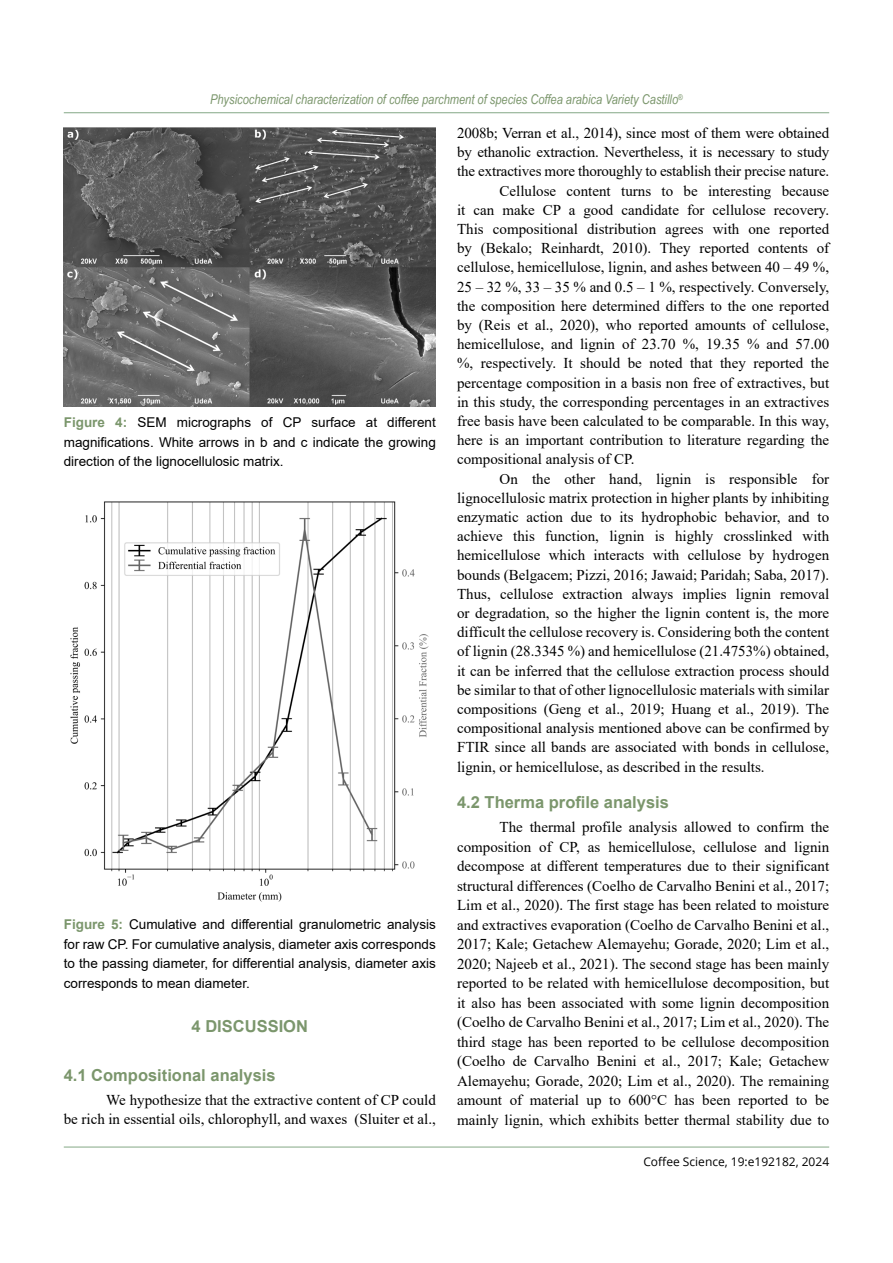
<style>
.page{position:relative;width:893px;height:1263px;background:#fff}
.page>*{position:absolute;margin:0;border:0;box-sizing:border-box;transform-origin:0 0}
.t1{font:700 16.5px "Arial";color:#7b966c}
.t2{font:15px/19.5px "Times New Roman";color:#000;text-align:right}
.t3{font:13.5px/19.5px "Arial";color:#000;text-align:justify}
.t4{font:italic 13.5px "Arial Narrow";color:#7b966c}
.t5{font:12px "Open Sans";color:#000}
.s1{font-weight:700;color:#7b966c}
</style>
<div class="page">
<hr style="left:64px;top:1147px;width:765px;height:1px;background:#84a886">
<hr style="left:64px;top:112px;width:765px;height:1px;background:#84a886">
<img style="left:64px;top:128px;width:372px;height:279px">
<img style="left:70px;top:501px;width:359px;height:401px">
<p class="t4" style="left:210px;top:90px;width:474px">Physicochemical characterization of coffee parchment of species Coffea arabica Variety Castillo<sup>®</sup></p>
<p class="t3" style="left:64px;top:413px;width:374px"><span class="s1">Figure 4:</span> SEM micrographs of CP surface at different magnifications. White arrows in b and c indicate the growing direction of the lignocellulosic matrix.</p>
<p class="t3" style="left:64px;top:915px;width:374px"><span class="s1">Figure 5:</span> Cumulative and differential granulometric analysis for raw CP. For cumulative analysis, diameter axis corresponds to the passing diameter, for differential analysis, diameter axis corresponds to mean diameter.</p>
<p class="t1" style="left:192px;top:1014px;width:118px">4 DISCUSSION</p>
<p class="t1" style="left:64px;top:1064px;width:213px">4.1 Compositional analysis</p>
<p class="t2" style="left:64px;top:1090px;width:374px">We hypothesize that the extractive content of CP could<br>be rich in essential oils, chlorophyll, and waxes (Sluiter et al.,</p>
<p class="t2" style="left:457px;top:123px;width:374px">2008b; Verran et al., 2014), since most of them were obtained</p>
<p class="t2" style="left:457px;top:142px;width:374px">by ethanolic extraction. Nevertheless, it is necessary to study</p>
<p class="t2" style="left:457px;top:161px;width:374px">the extractives more thoroughly to establish their precise nature.</p>
<p class="t2" style="left:500px;top:180px;width:331px">Cellulose content turns to be interesting because</p>
<p class="t2" style="left:457px;top:200px;width:374px">it can make CP a good candidate for cellulose recovery.</p>
<p class="t2" style="left:457px;top:219px;width:374px">This compositional distribution agrees with one reported</p>
<p class="t2" style="left:457px;top:238px;width:374px">by (Bekalo; Reinhardt, 2010). They reported contents of</p>
<p class="t2" style="left:457px;top:257px;width:374px">cellulose, hemicellulose, lignin, and ashes between 40 – 49 %,</p>
<p class="t2" style="left:457px;top:276px;width:374px">25 – 32 %, 33 – 35 % and 0.5 – 1 %, respectively. Conversely,</p>
<p class="t2" style="left:457px;top:296px;width:374px">the composition here determined differs to the one reported</p>
<p class="t2" style="left:457px;top:315px;width:374px">by (Reis et al., 2020), who reported amounts of cellulose,</p>
<p class="t2" style="left:457px;top:334px;width:374px">hemicellulose, and lignin of 23.70 %, 19.35 % and 57.00</p>
<p class="t2" style="left:457px;top:353px;width:374px">%, respectively. It should be noted that they reported the</p>
<p class="t2" style="left:457px;top:372px;width:374px">percentage composition in a basis non free of extractives, but</p>
<p class="t2" style="left:457px;top:392px;width:374px">in this study, the corresponding percentages in an extractives</p>
<p class="t2" style="left:457px;top:411px;width:374px">free basis have been calculated to be comparable. In this way,</p>
<p class="t2" style="left:457px;top:430px;width:374px">here is an important contribution to literature regarding the</p>
<p class="t2" style="left:457px;top:449px;width:179px">compositional analysis of CP.</p>
<p class="t2" style="left:500px;top:468px;width:331px">On th e other hand, lignin is responsible for</p>
<p class="t2" style="left:457px;top:488px;width:374px">lignocellulosic matrix protection in higher plants by inhibiting</p>
<p class="t2" style="left:457px;top:507px;width:374px">enzymatic action due to its hydrophobic behavior, and to</p>
<p class="t2" style="left:457px;top:526px;width:374px">achieve this function, lignin is highly crosslinked with</p>
<p class="t2" style="left:457px;top:545px;width:374px">hemicellulose which interacts with cellulose by hydrogen</p>
<p class="t2" style="left:457px;top:564px;width:374px">bounds (Belgacem; Pizzi, 2016; Jawaid; Paridah; Saba, 2017).</p>
<p class="t2" style="left:457px;top:584px;width:374px">Thus, cellulose extraction always implies lignin removal</p>
<p class="t2" style="left:457px;top:603px;width:374px">or degradation, so the higher the lignin content is, the more</p>
<p class="t2" style="left:457px;top:622px;width:374px">difficult the cellulose recovery is. Considering both the content</p>
<p class="t2" style="left:457px;top:641px;width:374px">of lignin (28.3345 %) and hemicellulose (21.4753%) obtained,</p>
<p class="t2" style="left:457px;top:660px;width:374px">it can be inferred that the cellulose extraction process should</p>
<p class="t2" style="left:457px;top:680px;width:374px">be similar to that of other lignocellulosic materials with similar</p>
<p class="t2" style="left:457px;top:699px;width:374px">compositions (Geng et al., 2019; Huang et al., 2019). The</p>
<p class="t2" style="left:457px;top:718px;width:374px">compositional analysis mentioned above can be confirmed by</p>
<p class="t2" style="left:457px;top:737px;width:374px">FTIR since all bands are associated with bonds in cellulose,</p>
<p class="t2" style="left:457px;top:756px;width:309px">lignin, or hemicellulose, as described in the results.</p>
<p class="t1" style="left:457px;top:791px;width:213px">4.2 Therma profile analysis</p>
<p class="t2" style="left:457px;top:817px;width:374px;text-align:justify;text-indent:43px">The thermal profile analysis allowed to confirm the composition of CP, as hemicellulose, cellulose and lignin decompose at different temperatures due to their significant structural differences (Coelho de Carvalho Benini et al., 2017; Lim et al., 2020). The first stage has been related to moisture and extractives evaporation (Coelho de Carvalho Benini et al., 2017; Kale; Getachew Alemayehu; Gorade, 2020; Lim et al., 2020; Najeeb et al., 2021). The second stage has been mainly reported to be related with hemicellulose decomposition, but it also has been associated with some lignin decomposition (Coelho de Carvalho Benini et al., 2017; Lim et al., 2020). The third stage has been reported to be cellulose decomposition (Coelho de Carvalho Benini et al., 2017; Kale; Getachew Alemayehu; Gorade, 2020; Lim et al., 2020). The remaining amount of material up to 600°C has been reported to be mainly lignin, which exhibits better thermal stability due to</p>
<p class="t5" style="left:643px;top:1153px;width:187px">Coffee Science, 19:e192182, 2024</p>
</div>
